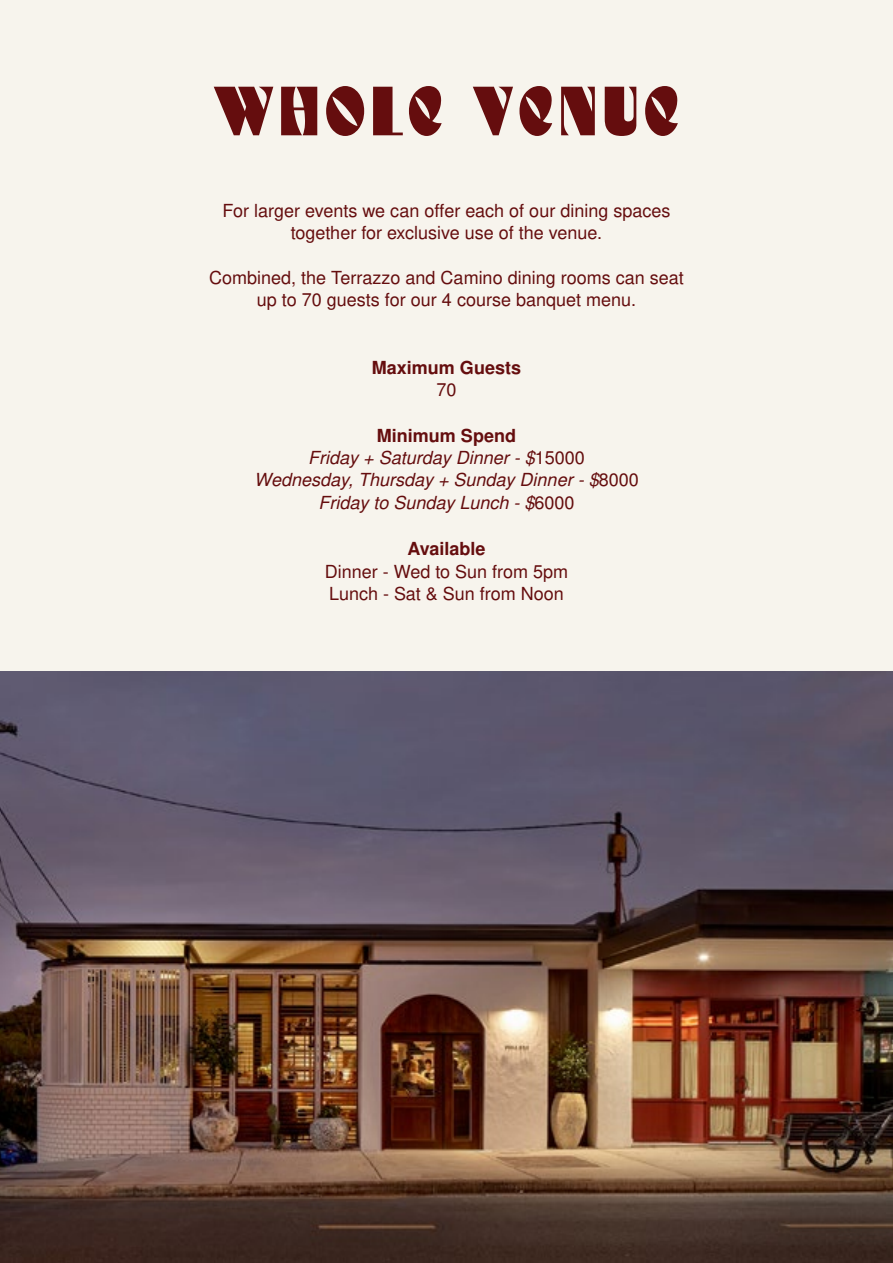
<style>
.page{position:relative;width:893px;height:1263px;background:#f7f4ed}
.page>*{position:absolute;margin:0;border:0;box-sizing:border-box;transform-origin:0 0}
.t1{font:75px "Voneto";letter-spacing:.09em;color:#650d0e}
.t2{font:18px/22.5px "Nimbus San L";color:#650d0e;text-align:center}
.t3{font:italic 18px/22.4px "Nimbus San L";color:#650d0e;text-align:center}
.t4{font:700 18px "Nimbus San L";color:#650d0e}
.s1{font-weight:700;font-style:normal}
.s2{font-style:normal}
</style>
<div class="page">
<img style="left:0;top:672px;width:893px;height:591px">
<h1 class="t1" style="left:215px;top:86px;width:465px">WHOLE VENUE</h1>
<p class="t2" style="left:223px;top:199px;width:449px">For larger events we can offer each of our dining spaces together for exclusive use of the venue.</p>
<p class="t2" style="left:209px;top:267px;width:476px;line-height:21.6px">Combined, the Terrazzo and Camino dining rooms can seat up to 70 guests for our 4 course banquet menu.</p>
<p class="t4" style="left:372px;top:355px;width:151px">Maximum Guests</p>
<p class="t2" style="left:436px;top:378px;width:22px">70</p>
<p class="t3" style="left:254px;top:424px;width:386px"><span class="s1">Minimum Spend<br></span>Friday + Saturday Dinner - $<span class="s2">15000<br></span>Wednesday, Thursday + Sunday Dinner - $<span class="s2">8000<br></span>Friday to Sunday Lunch - $<span class="s2">6000</span></p>
<p class="t4" style="left:407px;top:536px;width:80px">Available</p>
<p class="t2" style="left:325px;top:559px;width:245px;text-align:left">Dinner - Wed to Sun from 5pm<br>Lunch - Sat &amp; Sun from Noon</p>
</div>
